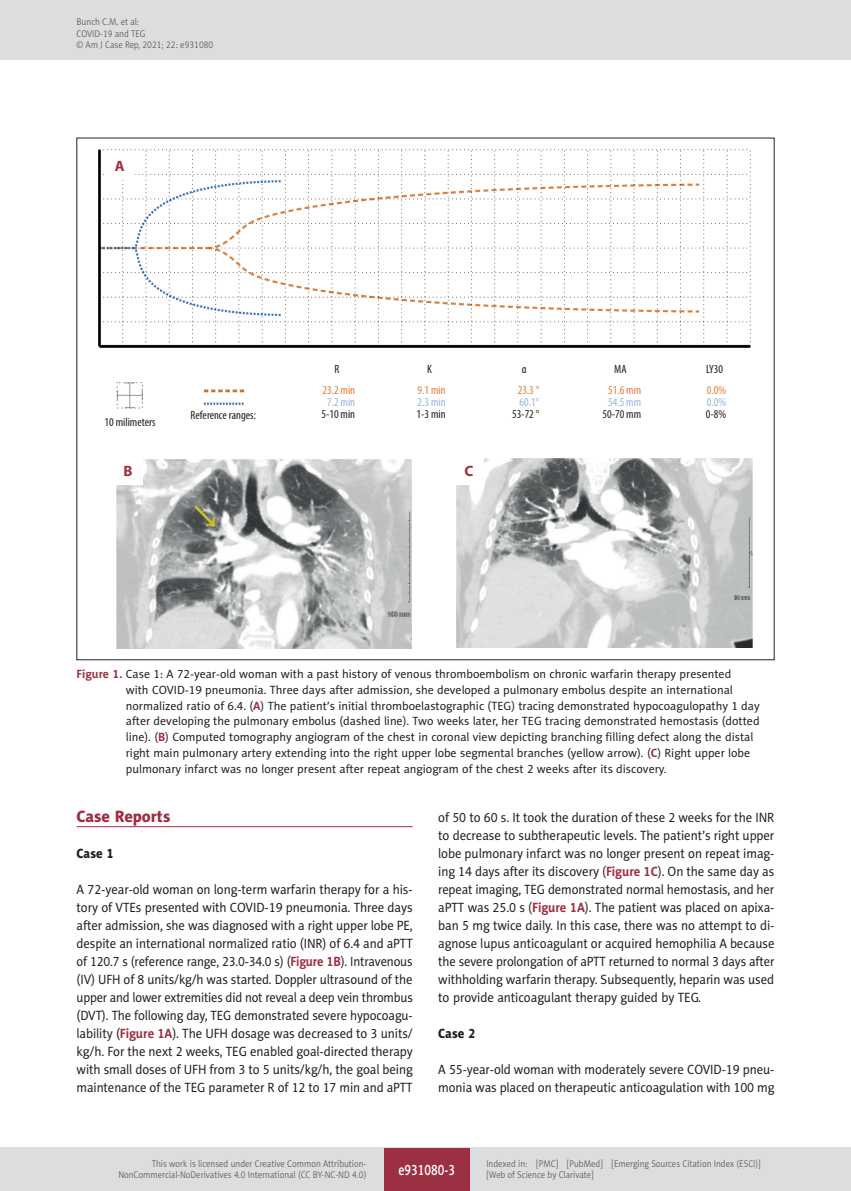
<style>
.page{position:relative;width:851px;height:1191px;background:#fff}
.page>*{position:absolute;margin:0;border:0;box-sizing:border-box;transform-origin:0 0}
.AJCR_Headline_1{font:16.5px "Naomi Sans EFN Heavy";color:#9d2f42}
.AJCR_e-PAGINA{font:15px "Naomi Sans EFN Medium";color:#fff;scale:.8 1}
.t1{font:700 15px "Myriad Pro";color:#9d2f42}
.AJCR_Body{font:13.5px/18px "Naomi Sans EFN";letter-spacing:-.01em;color:#231f20;text-align:justify;scale:.95 1}
.AJCR_Headline_2{font:13.5px "Naomi Sans EFN Heavy";color:#231f20;scale:.95 1}
.AJCR_Rycina_tytul{font:12px/15.8px "Naomi Sans EFN";color:#231f20}
.t2{font:condensed 12px/12px "Myriad Pro";color:#231f20;text-align:center}
.t3{font:condensed 12px/12px "Myriad Pro";color:#e07e37;text-align:justify}
.AJCR_pagina_zywa{font:9.75px/11.2px "Naomi Sans EFN Light";color:#57585a;scale:.9 1}
.AJCR_pagina_sygnatur{font:9.75px "Naomi Sans EFN Light";color:#57585a;scale:.9 1}
.s1{color:#95b5de}
.s2{color:#231f20}
.s3{color:#e07e37}
.s4{font-weight:700;color:#9d2f42}
</style>
<div class="page">
<hr style="left:77px;top:826px;width:335px;height:1px;background:#9d2f42">
<img style="left:99px;top:150px;width:651px;height:197px">
<img style="left:117px;top:459px;width:294px;height:189px">
<img style="left:457px;top:458px;width:295px;height:190px">
<img style="left:203px;top:389px;width:42px;height:4px">
<img style="left:203px;top:402px;width:41px;height:3px">
<img style="left:116px;top:382px;width:27px;height:27px">
<div style="left:105px;top:151px;width:29px;height:28px;background:#fff"></div>
<div style="left:113px;top:456px;width:30px;height:28px;background:#fff"></div>
<div style="left:454px;top:456px;width:29px;height:28px;background:#fff"></div>
<div style="left:0;top:0;width:850px;height:60px;background:#dcdddf"></div>
<div style="left:0;top:1148px;width:850px;height:43px;background:#dcdddf"></div>
<div style="left:384px;top:1147px;width:85px;height:43px;background:#9d2f42"></div>
<p class="AJCR_pagina_zywa" style="left:77px;top:16px;width:78px">Bunch C.M. et al:<br>COVID-19 and TEG</p>
<p class="AJCR_pagina_sygnatur" style="left:77px;top:39px;width:153px">© Am J Case Rep, 2021; 22: e931080</p>
<p class="t1" style="left:115px;top:156px;width:11px">A</p>
<p class="t2" style="left:105px;top:416px;width:52px">10 milimeters</p>
<p class="t2" style="left:190px;top:408px;width:67px">Reference ranges:</p>
<p class="t2" style="left:334px;top:363px;width:6px">R</p>
<p class="t3" style="left:321px;top:384px;width:35px;text-align:center">23.2 min<br><span class="s1">7.2 min<br></span><span class="s2">5-10 min</span></p>
<p class="t2" style="left:427px;top:363px;width:6px">K</p>
<p class="t3" style="left:416px;top:384px;width:30px">9.1 min <span class="s1">2.3 min </span><span class="s2">1-3 min</span></p>
<p class="t1" style="left:123px;top:461px;width:11px">B</p>
<p class="t1" style="left:464px;top:461px;width:10px">C</p>
<p class="t2" style="left:522px;top:363px;width:6px">α</p>
<p class="t2" style="left:512px;top:384px;width:29px;text-align:right"><span class="s3">23.3 °<br></span><span class="s1">60.1°<br></span>53-72 °</p>
<p class="t2" style="left:614px;top:363px;width:14px">MA</p>
<p class="t2" style="left:602px;top:384px;width:40px"><span class="s3">51.6 mm<br></span><span class="s1">54.5 mm<br></span>50-70 mm</p>
<p class="t2" style="left:706px;top:363px;width:19px">LY30</p>
<p class="t3" style="left:705px;top:384px;width:22px">0.0% <span class="s1">0.0% </span><span class="s2">0-8%</span></p>
<p class="AJCR_Rycina_tytul" style="left:126px;top:666px;width:635px;text-indent:-49px"><span class="s4">Figure 1.</span> Case 1: A 72-year-old woman with a past history of venous thromboembolism on chronic warfarin therapy presented<br>with COVID-19 pneumonia. Three days after admission, she developed a pulmonary embolus despite an international normalized ratio of 6.4. (<span class="s4">A</span>) The patient’s initial thromboelastographic (TEG) tracing demonstrated hypocoagulopathy 1 day after developing the pulmonary embolus (dashed line). Two weeks later, her TEG tracing demonstrated hemostasis (dotted line). (<span class="s4">B</span>) Computed tomography angiogram of the chest in coronal view depicting branching filling defect along the distal right main pulmonary artery extending into the right upper lobe segmental branches (yellow arrow). (<span class="s4">C</span>) Right upper lobe pulmonary infarct was no longer present after repeat angiogram of the chest 2 weeks after its discovery.</p>
<p class="AJCR_Headline_1" style="left:77px;top:806px;width:95px">Case Reports</p>
<p class="AJCR_Headline_2" style="left:77px;top:845px;width:41px">Case 1</p>
<p class="AJCR_Body" style="left:77px;top:880px;width:355px">A 72-year-old woman on long-term warfarin therapy for a his&shy;tory of VTEs presented with COVID-19 pneumonia. Three days after admission, she was diagnosed with a right upper lobe PE, despite an international normalized ratio (INR) of 6.4 and aPTT of 120.7 s (reference range, 23.0-34.0 s) (<span class="s4">Figure 1B</span>). Intravenous (IV) UFH of 8 units/kg/h was started. Doppler ultrasound of the upper and lower extremities did not reveal a deep vein thrombus (DVT). The following day, TEG demonstrated severe hypocoagu&shy;lability (<span class="s4">Figure 1A</span>). The UFH dosage was decreased to 3 units/ kg/h. For the next 2 weeks, TEG enabled goal-directed therapy with small doses of UFH from 3 to 5 units/kg/h, the goal being maintenance of the TEG parameter R of 12 to 17 min and aPTT</p>
<p class="AJCR_Body" style="left:438px;top:808px;width:355px">of 50 to 60 s. It took the duration of these 2 weeks for the INR to decrease to subtherapeutic levels. The patient’s right upper lobe pulmonary infarct was no longer present on repeat imag&shy;ing 14 days after its discovery (<span class="s4">Figure 1C</span>). On the same day as repeat imaging, TEG demonstrated normal hemostasis, and her aPTT was 25.0 s (<span class="s4">Figure 1A</span>). The patient was placed on apixa&shy;ban 5 mg twice daily. In this case, there was no attempt to di&shy;agnose lupus anticoagulant or acquired hemophilia A because the severe prolongation of aPTT returned to normal 3 days after withholding warfarin therapy. Subsequently, heparin was used to provide anticoagulant therapy guided by TEG.</p>
<p class="AJCR_Headline_2" style="left:438px;top:1025px;width:41px">Case 2</p>
<p class="AJCR_Body" style="left:438px;top:1060px;width:355px">A 55-year-old woman with moderately severe COVID-19 pneu&shy;monia was placed on therapeutic anticoagulation with 100 mg</p>
<p class="AJCR_pagina_zywa" style="left:118px;top:1158px;width:277px;text-align:right">This work is licensed under Creative Common Attribution-<br>NonCommercial-NoDerivatives 4.0 International (CC BY-NC-ND 4.0)</p>
<p class="AJCR_e-PAGINA" style="left:398px;top:1160px;width:72px">e931080-3</p>
<p class="AJCR_pagina_zywa" style="left:486px;top:1158px;width:306px">Indexed in: [PMC] [PubMed] [Emerging Sources Citation Index (ESCI)] [Web of Science by Clarivate]</p>
</div>
